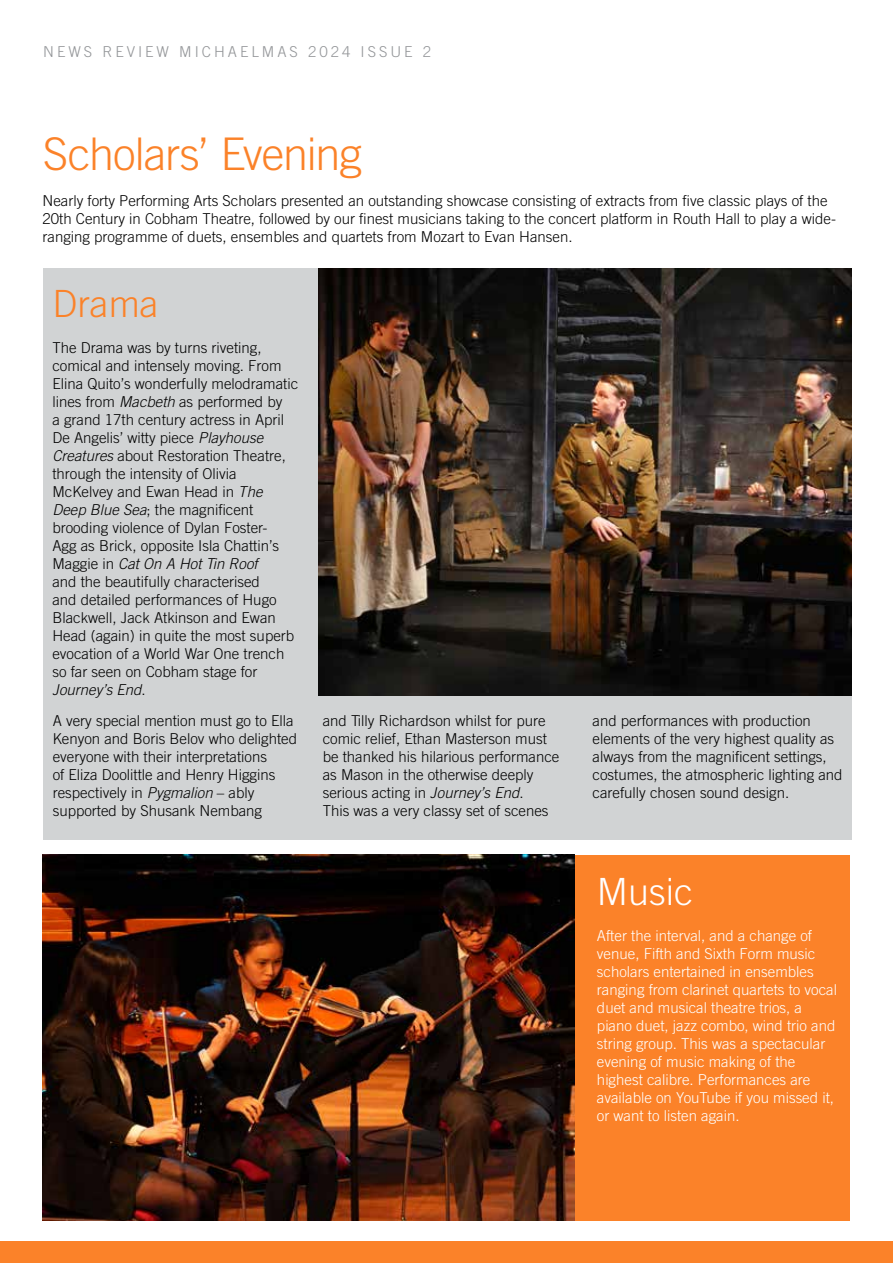
<style>
.page{position:relative;width:893px;height:1263px;background:#fff}
.page>*{position:absolute;margin:0;border:0;box-sizing:border-box;transform-origin:0 0}
.t1{font:300 45px "Trade Gothic LT Com";letter-spacing:-.025em;color:#fb8229}
.t2{font:300 37.5px "Trade Gothic LT Com";color:#fff}
.t3{font:300 37.5px "Trade Gothic LT Com";color:#fb8229}
.t4{font:300 15px/18px "Trade Gothic LT Com";color:#000}
.t5{font:300 15px/18px "Trade Gothic LT Com";color:#fff}
.t6{font:300 15px "Trade Gothic LT Com";letter-spacing:.2em;color:#939598}
.s1{font-style:italic}
</style>
<div class="page">
<div style="left:43px;top:269px;width:808px;height:571px;background:#d1d3d4"></div>
<div style="left:43px;top:855px;width:807px;height:365px;background:#fb8229"></div>
<div style="left:0;top:1242px;width:893px;height:21px;background:#fb8229"></div>
<img style="left:318px;top:269px;width:533px;height:426px">
<img style="left:43px;top:855px;width:531px;height:365px">
<p class="t6" style="left:43px;top:43px;width:389px">NEWS REVIEW MICHAELMAS 2024 ISSUE 2</p>
<h1 class="t1" style="left:43px;top:128px;width:320px">Scholars’ Evening</h1>
<p class="t4" style="left:43px;top:191px;width:795px">Nearly forty Performing Arts Scholars presented an outstanding showcase consisting of extracts from five classic plays of the<br>20th Century in Cobham Theatre, followed by our finest musicians taking to the concert platform in Routh Hall to play a wide&shy;ranging programme of duets, ensembles and quartets from Mozart to Evan Hansen.</p>
<h2 class="t3" style="left:52px;top:281px;width:108px">Drama</h2>
<p class="t4" style="left:52px;top:339px;width:247px">The Drama was by turns riveting, comical and intensely moving. From Elina Quito’s wonderfully melodramatic lines from <span class="s1">Macbeth</span> as performed by<br>a grand 17th century actress in April De Angelis’ witty piece <span class="s1">Playhouse Creatures</span>about Restoration Theatre, through the intensity of Olivia McKelvey and Ewan Head in <span class="s1">The Deep Blue Sea</span>; the magnificent brooding violence of Dylan Foster-<br>Agg as Brick, opposite Isla Chattin’s<br>M a g g i e i n <span class="s1">CatOn A HotTin Roof<br></span>and the beautifully characterised<br>and detailed performances of Hugo Blackwell, Jack Atkinson and Ewan Head (again) in quite the most superb evocation of a World War One trench so far seen on Cobham stage for <span class="s1">Journey’sEnd</span>.</p>
<p class="t4" style="left:53px;top:712px;width:246px">A very special mention must go to Ella Kenyon and Boris Belov who delighted everyone with their interpretations<br>of Eliza Doolittle and Henry Higgins respectively in <span class="s1">Pygmalion</span> – ably supported by Shusank Nembang</p>
<p class="t4" style="left:323px;top:712px;width:238px">and Tilly Richardson whilst for pure comic relief, Ethan Masterson must be thanked his hilarious performance as Mason in the otherwise deeply serious acting in <span class="s1">Journey’sEnd</span>.<br>This was a very classy set of scenes</p>
<p class="t4" style="left:593px;top:712px;width:252px">and performances with production elements of the very highest quality as always from the magnificent settings, costumes, the atmospheric lighting and carefully chosen sound design.</p>
<h2 class="t2" style="left:597px;top:870px;width:97px">Music</h2>
<p class="t5" style="left:597px;top:927px;width:242px">After the interval, and a change of venue, Fifth and Sixth Form music scholars entertained in ensembles ranging from clarinet quartets to vocal duet and musical theatre trios, a piano duet, jazz combo, wind trio and string group. This was a spectacular evening of music making of the highest calibre. Performances are available on YouTube if you missed it, or want to listen again.</p>
</div>
